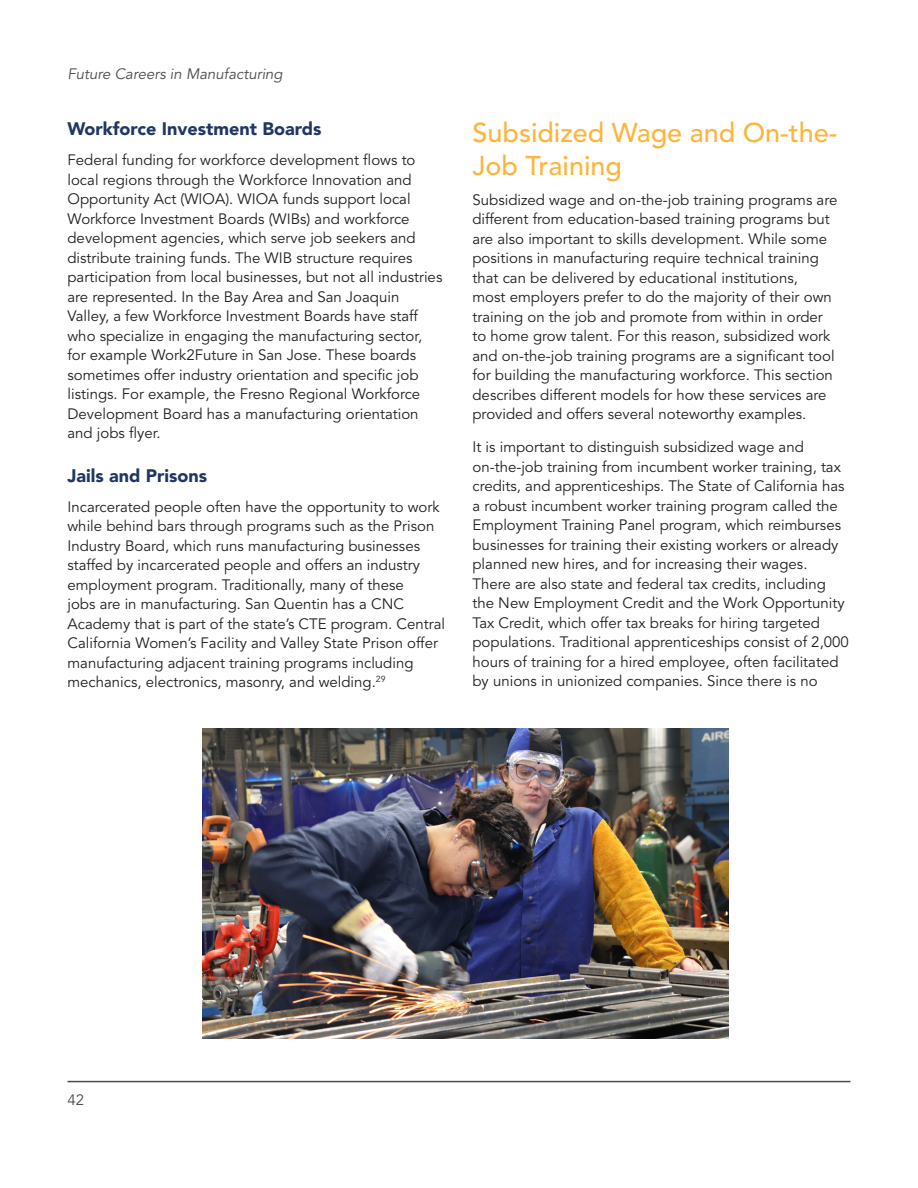
<style>
.page{position:relative;width:918px;height:1188px;background:#fff}
.page>*{position:absolute;margin:0;border:0;box-sizing:border-box;transform-origin:0 0}
.Heading_2{font:500 27px/33px "Avenir LT Std";color:#fcb53d}
.Heading_3{font:900 18px "Avenir LT Std";color:#203764}
.Body_Text{font:15px/19.5px "Avenir LT Std";color:#231f20}
.Spotlight_Insight_Bo{font:15px/19.5px "Avenir LT Std";color:#231f20}
.t1{font:italic 15px "Avenir LT Std";color:#4b4c4d}
.t2{font:15px "Avenir LT Std";color:#4b4c4d}
</style>
<div class="page">
<hr style="left:68px;top:1081px;width:782px;height:1px;background:#4b4c4d">
<img style="left:202px;top:728px;width:527px;height:311px">
<p class="t1" style="left:68px;top:65px;width:217px">Future Careers in Manufacturing</p>
<p class="Heading_3" style="left:68px;top:118px;width:255px">Workforce Investment Boards</p>
<p class="Spotlight_Insight_Bo" style="left:68px;top:151px;width:376px">Federal funding for workforce development flows to local regions through the Workforce Innovation and Opportunity Act (WIOA). WIOA funds support local Workforce Investment Boards (WIBs) and workforce development agencies, which serve job seekers and distribute training funds. The WIB structure requires participation from local businesses, but not all industries are represented. In the Bay Area and San Joaquin Valley, a few Workforce Investment Boards have staff who specialize in engaging the manufacturing sector, for example Work2Future in San Jose. These boards sometimes offer industry orientation and specific job listings. For example, the Fresno Regional Workforce Development Board has a manufacturing orientation and jobs flyer.</p>
<p class="Heading_3" style="left:68px;top:464px;width:141px">Jails and Prisons</p>
<p class="Spotlight_Insight_Bo" style="left:68px;top:497px;width:379px">Incarcerated people often have the opportunity to work while behind bars through programs such as the Prison Industry Board, which runs manufacturing businesses staffed by incarcerated people and offers an industry employment program. Traditionally, many of these<br>jobs are in manufacturing. San Quentin has a CNC Academy that is part of the state’s CTE program. Central California Women’s Facility and Valley State Prison offer manufacturing adjacent training programs including mechanics, electronics, masonry, and welding.<sup>29</sup></p>
<p class="Heading_2" style="left:472px;top:117px;width:366px">Subsidized Wage and On-the-<br>Job Training</p>
<p class="Body_Text" style="left:472px;top:190px;width:366px">Subsidized wage and on-the-job training programs are different from education-based training programs but are also important to skills development. While some positions in manufacturing require technical training that can be delivered by educational institutions,<br>most employers prefer to do the majority of their own training on the job and promote from within in order to home grow talent. For this reason, subsidized work and on-the-job training programs are a significant tool for building the manufacturing workforce. This section describes different models for how these services are provided and offers several noteworthy examples.</p>
<p class="Body_Text" style="left:472px;top:438px;width:378px">It is important to distinguish subsidized wage and on-the-job training from incumbent worker training, tax credits, and apprenticeships. The State of California has a robust incumbent worker training program called the Employment Training Panel program, which reimburses businesses for training their existing workers or already planned new hires, and for increasing their wages.<br>There are also state and federal tax credits, including the New Employment Credit and the Work Opportunity Tax Credit, which offer tax breaks for hiring targeted populations. Traditional apprenticeships consist of 2,000 hours of training for a hired employee, often facilitated by unions in unionized companies. Since there is no</p>
<p class="t2" style="left:68px;top:1091px;width:18px">42</p>
</div>
